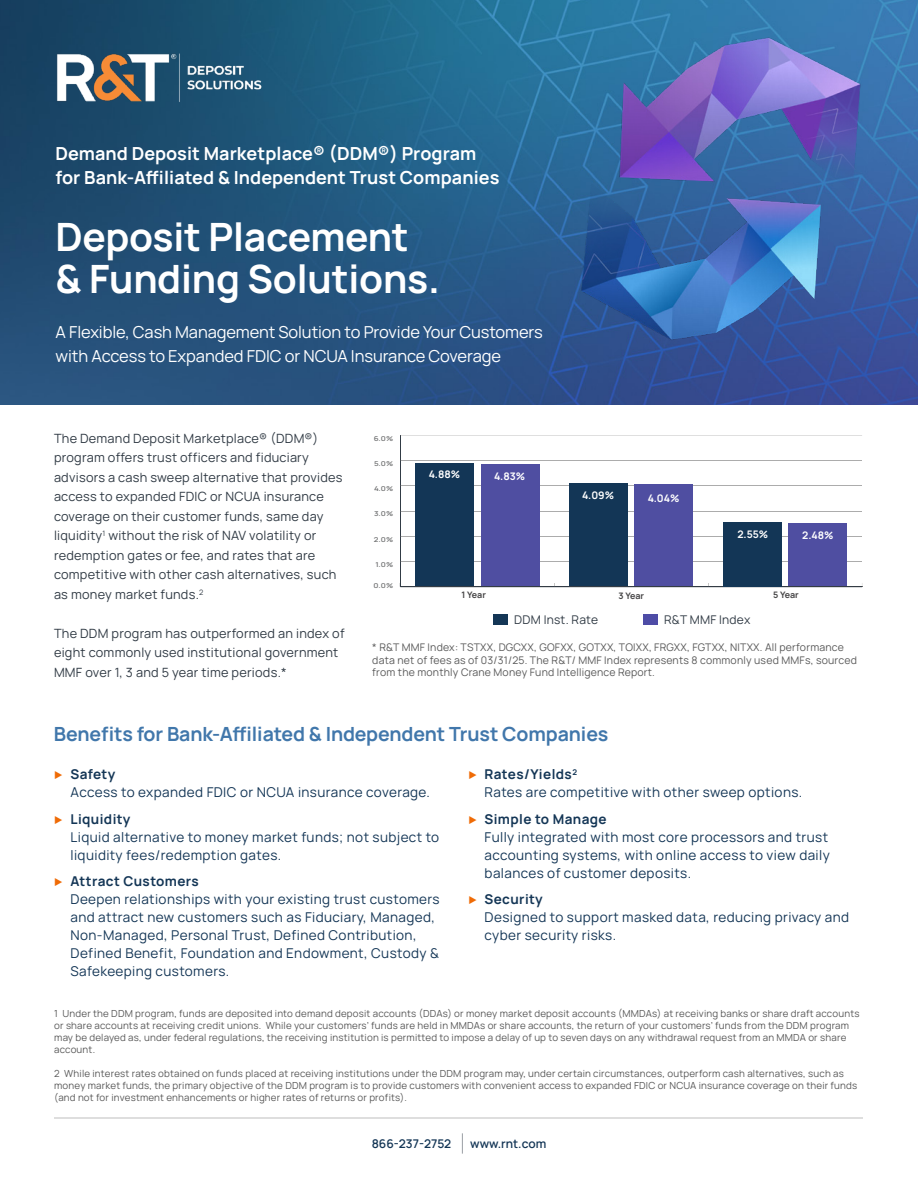
<style>
.page{position:relative;width:918px;height:1188px;background:#fff}
.page>*{position:absolute;margin:0;border:0;box-sizing:border-box;transform-origin:0 0}
.t1{font:700 39px/42px "Manrope";letter-spacing:-.005em;color:#fff}
.Section_Title{font:700 19.5px "Manrope";letter-spacing:-.005em;color:#4177ab}
.Document_Title{font:700 18px/24px "Manrope";letter-spacing:.005em;color:#fff}
.P_-_About_Statement{font:16.5px/24px "Manrope";letter-spacing:-.005em;color:#fff}
.Bulleted_List_-_SML{font:13.5px/18px "Manrope";letter-spacing:.03em;color:#143656}
.t2{font:12.75px/19.5px "Manrope";letter-spacing:.02em;color:#313b45}
.t3{font:600 12px "Manrope";color:#143656}
.t4{font:12px "Manrope";letter-spacing:.02em;color:#313b45}
.Copyright_Text{font:10.5px/12.8px "Manrope";letter-spacing:.02em;color:#595959}
.t5{font:700 10.35px "Manrope";color:#fff}
.Disclaimer_Text{font:9.75px/12px "Manrope";letter-spacing:.02em;color:#595959}
.t6{font:700 9px "Manrope";letter-spacing:-.01em;color:#464546}
.t7{font:600 6.75px "Manrope";color:#707172;scale:1.19 1}
.s1{font-family:"Sarabun";color:#ef6b06}
.s2{font-weight:700}
</style>
<div class="page">
<svg style="left:462px;top:1133px;width:1px;height:21px"></svg>
<hr style="left:55px;top:1118px;width:808px;height:1px;background:#595959">
<img style="left:0;top:0;width:918px;height:405px">
<img style="left:55px;top:40px;width:207px;height:75px">
<hr style="left:400px;top:436px;width:1px;height:151px;background:#313b45">
<hr style="left:400px;top:586px;width:462px;height:1px;background:#313b45">
<hr style="left:401px;top:561px;width:461px;height:1px;background:#acacac">
<hr style="left:401px;top:536px;width:461px;height:1px;background:#acacac">
<hr style="left:401px;top:511px;width:461px;height:1px;background:#acacac">
<hr style="left:401px;top:486px;width:461px;height:1px;background:#acacac">
<hr style="left:401px;top:461px;width:461px;height:1px;background:#acacac">
<svg style="left:400px;top:435px;width:462px;height:1px"></svg>
<div style="left:481px;top:465px;width:58px;height:121px;background:#4f4ea1"></div>
<div style="left:635px;top:485px;width:58px;height:101px;background:#4f4ea1"></div>
<div style="left:788px;top:524px;width:59px;height:62px;background:#4f4ea1"></div>
<div style="left:415px;top:463px;width:59px;height:123px;background:#133656"></div>
<div style="left:569px;top:483px;width:59px;height:103px;background:#133656"></div>
<div style="left:723px;top:522px;width:59px;height:64px;background:#133656"></div>
<div style="left:644px;top:614px;width:14px;height:11px;background:#4e4ca6"></div>
<div style="left:494px;top:614px;width:14px;height:11px;background:#143656"></div>
<img style="left:577px;top:32px;width:285px;height:317px">
<h1 class="Document_Title" style="left:56px;top:140px;width:445px">Demand Deposit Marketplace® (DDM®) Program for Bank-Affiliated &amp; Independent Trust Companies</h1>
<h1 class="t1" style="left:56px;top:213px;width:386px">Deposit Placement &amp; Funding Solutions.</h1>
<p class="P_-_About_Statement" style="left:56px;top:319px;width:489px">A Flexible, Cash Management Solution to Provide Your Customers with Access to Expanded FDIC or NCUA Insurance Coverage</p>
<p class="t2" style="left:54px;top:428px;width:290px">The Demand Deposit Marketplace® (DDM®) program offers trust officers and fiduciary advisors a cash sweep alternative that provides access to expanded FDIC or NCUA insurance coverage on their customer funds, same day liquidity<sup>1</sup> without the risk of NAV volatility or redemption gates or fee, and rates that are competitive with other cash alternatives, such as money market funds.<sup>2</sup></p>
<p class="t2" style="left:54px;top:623px;width:292px">The DDM program has outperformed an index of eight commonly used institutional government<br>MMF over 1, 3 and 5 year time periods.*</p>
<p class="t7" style="left:374px;top:433px;width:18px">6.0%</p>
<p class="t7" style="left:374px;top:458px;width:18px">5.0%</p>
<p class="t7" style="left:374px;top:483px;width:18px">4.0%</p>
<p class="t7" style="left:374px;top:508px;width:18px">3.0%</p>
<p class="t7" style="left:374px;top:534px;width:18px">2.0%</p>
<p class="t7" style="left:376px;top:559px;width:16px">1.0%</p>
<p class="t7" style="left:374px;top:580px;width:18px">0.0%</p>
<p class="t5" style="left:429px;top:466px;width:33px">4.88%</p>
<p class="t5" style="left:494px;top:468px;width:33px">4.83%</p>
<p class="t5" style="left:582px;top:487px;width:33px">4.09%</p>
<p class="t5" style="left:648px;top:489px;width:33px">4.04%</p>
<p class="t5" style="left:737px;top:526px;width:32px">2.55%</p>
<p class="t5" style="left:802px;top:526px;width:33px">2.48%</p>
<p class="t6" style="left:461px;top:588px;width:26px">1 Year</p>
<p class="t6" style="left:618px;top:588px;width:27px">3 Year</p>
<p class="t6" style="left:773px;top:588px;width:27px">5 Year</p>
<p class="t4" style="left:514px;top:610px;width:85px">DDM Inst. Rate</p>
<p class="t4" style="left:664px;top:610px;width:88px">R&amp;T MMF Index</p>
<p class="Copyright_Text" style="left:372px;top:640px;width:486px">* R&amp;T MMF Index: TSTXX, DGCXX, GOFXX, GOTXX, TOIXX, FRGXX, FGTXX, NITXX. All performance data net of fees as of 03/31/25. The R&amp;T/ MMF Index represents 8 commonly used MMFs, sourced from the monthly Crane Money Fund Intelligence Report.</p>
<h2 class="Section_Title" style="left:54px;top:717px;width:556px">Benefits for Bank-Affiliated &amp; Independent Trust Companies</h2>
<p class="Bulleted_List_-_SML" style="left:71px;top:764px;width:361px;text-indent:-17px"><span class="s1">▶</span> <span class="s2">Safety<br></span>Access to expanded FDIC or NCUA insurance coverage.</p>
<p class="Bulleted_List_-_SML" style="left:71px;top:809px;width:370px;text-indent:-17px"><span class="s1">▶</span> <span class="s2">Liquidity<br></span>Liquid alternative to money market funds; not subject to liquidity fees/redemption gates.</p>
<p class="Bulleted_List_-_SML" style="left:71px;top:872px;width:371px;text-indent:-17px"><span class="s1">▶</span> <span class="s2">Attract Customers<br></span>Deepen relationships with your existing trust customers and attract new customers such as Fiduciary, Managed, Non-Managed, Personal Trust, Defined Contribution, Defined Benefit, Foundation and Endowment, Custody &amp; Safekeeping customers.</p>
<p class="Bulleted_List_-_SML" style="left:485px;top:764px;width:319px;text-indent:-17px"><span class="s1">▶</span> <span class="s2">Rates/Yields</span><sup>2<br></sup>Rates are competitive with other sweep options.</p>
<p class="Bulleted_List_-_SML" style="left:485px;top:809px;width:347px;text-indent:-17px"><span class="s1">▶</span> <span class="s2">Simple to Manage<br></span>Fully integrated with most core processors and trust accounting systems, with online access to view daily balances of customer deposits.</p>
<p class="Bulleted_List_-_SML" style="left:485px;top:890px;width:366px;text-indent:-17px"><span class="s1">▶</span> <span class="s2">Security<br></span>Designed to support masked data, reducing privacy and cyber security risks.</p>
<p class="Disclaimer_Text" style="left:54px;top:1007px;width:807px">1 Under the DDM program, funds are deposited into demand deposit accounts (DDAs) or money market deposit accounts (MMDAs) at receiving banks or share draft accounts or share accounts at receiving credit unions. While your customers’ funds are held in MMDAs or share accounts, the return of your customers’ funds from the DDM program may be delayed as, under federal regulations, the receiving institution is permitted to impose a delay of up to seven days on any withdrawal request from an MMDA or share account.</p>
<p class="Disclaimer_Text" style="left:54px;top:1067px;width:805px">2 While interest rates obtained on funds placed at receiving institutions under the DDM program may, under certain circumstances, outperform cash alternatives, such as money market funds, the primary objective of the DDM program is to provide customers with convenient access to expanded FDIC or NCUA insurance coverage on their funds (and not for investment enhancements or higher rates of returns or profits).</p>
<p class="t3" style="left:372px;top:1134px;width:81px">866-237-2752</p>
<p class="t3" style="left:470px;top:1134px;width:77px">www.rnt.com</p>
</div>
